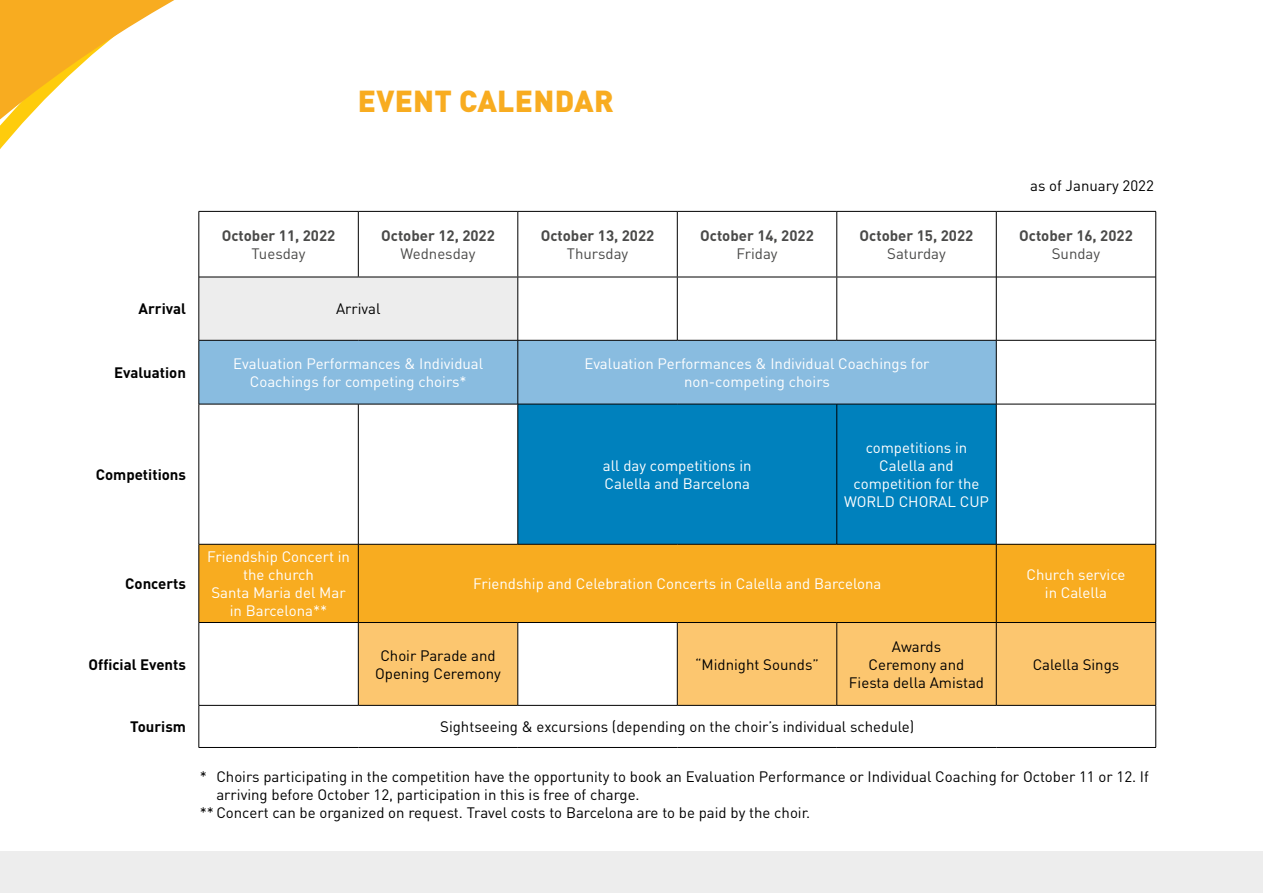
<style>
.page{position:relative;width:1263px;height:893px;background:#fff}
.page>*{position:absolute;margin:0;border:0;box-sizing:border-box;transform-origin:0 0}
.t1{font:900 30px "DIN Pro";letter-spacing:.01em;color:#f8ac20}
.t2{font:15px/18px "DIN Pro";color:#000;text-align:center}
.t3{font:15px/18px "DIN Pro";color:#fff;text-align:center}
.t4{font:700 15px "DIN Pro";color:#4a4a49}
.t5{font:700 15px "DIN Pro";color:#000}
.t6{font:15px "DIN Pro";color:#4a4a49}
</style>
<div class="page">
<div style="left:0;top:851px;width:1263px;height:42px;background:#ededed"></div>
<svg style="left:0;top:0;width:174px;height:149px"></svg>
<svg style="left:200px;top:212px;width:955px;height:493px"></svg>
<div style="left:199px;top:277px;width:319px;height:63px;background:#ededed"></div>
<div style="left:200px;top:341px;width:796px;height:63px;background:#89bce0"></div>
<div style="left:518px;top:405px;width:478px;height:139px;background:#0081bd"></div>
<div style="left:200px;top:545px;width:796px;height:77px;background:#f8ac20"></div>
<div style="left:996px;top:544px;width:160px;height:78px;background:#f8ac20"></div>
<svg style="left:359px;top:623px;width:796px;height:82px;fill:#fcc66f"></svg>
<hr style="left:199px;top:211px;width:159px;height:1px;background:#000">
<hr style="left:199px;top:212px;width:1px;height:65px;background:#000">
<hr style="left:358px;top:211px;width:160px;height:1px;background:#000">
<hr style="left:358px;top:212px;width:1px;height:65px;background:#000">
<hr style="left:518px;top:211px;width:159px;height:1px;background:#000">
<hr style="left:517px;top:212px;width:1px;height:65px;background:#000">
<hr style="left:199px;top:277px;width:1px;height:63px;background:#000">
<hr style="left:517px;top:277px;width:1px;height:63px;background:#000">
<hr style="left:677px;top:277px;width:1px;height:63px;background:#000">
<hr style="left:836px;top:277px;width:1px;height:63px;background:#000">
<hr style="left:1155px;top:277px;width:1px;height:63px;background:#000">
<hr style="left:199px;top:340px;width:159px;height:1px;background:#000">
<hr style="left:199px;top:340px;width:1px;height:64px;background:#000">
<hr style="left:358px;top:340px;width:160px;height:1px;background:#000">
<hr style="left:518px;top:340px;width:159px;height:1px;background:#000">
<hr style="left:517px;top:340px;width:1px;height:64px;background:#000">
<hr style="left:677px;top:340px;width:160px;height:1px;background:#000">
<hr style="left:837px;top:340px;width:159px;height:1px;background:#000">
<hr style="left:996px;top:340px;width:160px;height:1px;background:#000">
<hr style="left:1155px;top:340px;width:1px;height:64px;background:#000">
<hr style="left:199px;top:404px;width:159px;height:1px;background:#000">
<hr style="left:199px;top:404px;width:1px;height:140px;background:#000">
<hr style="left:358px;top:404px;width:160px;height:1px;background:#000">
<hr style="left:358px;top:404px;width:1px;height:140px;background:#000">
<hr style="left:518px;top:404px;width:159px;height:1px;background:#000">
<hr style="left:517px;top:404px;width:1px;height:140px;background:#000">
<hr style="left:677px;top:404px;width:160px;height:1px;background:#000">
<hr style="left:837px;top:404px;width:159px;height:1px;background:#000">
<hr style="left:836px;top:404px;width:1px;height:140px;background:#000">
<hr style="left:996px;top:404px;width:160px;height:1px;background:#000">
<hr style="left:1155px;top:404px;width:1px;height:140px;background:#000">
<hr style="left:199px;top:544px;width:159px;height:1px;background:#000">
<hr style="left:199px;top:544px;width:1px;height:78px;background:#000">
<hr style="left:358px;top:544px;width:160px;height:1px;background:#000">
<hr style="left:358px;top:544px;width:1px;height:78px;background:#000">
<hr style="left:518px;top:544px;width:159px;height:1px;background:#000">
<hr style="left:677px;top:544px;width:160px;height:1px;background:#000">
<hr style="left:837px;top:544px;width:159px;height:1px;background:#000">
<hr style="left:996px;top:544px;width:160px;height:1px;background:#000">
<hr style="left:1155px;top:544px;width:1px;height:78px;background:#000">
<hr style="left:199px;top:622px;width:159px;height:1px;background:#000">
<hr style="left:199px;top:623px;width:1px;height:82px;background:#000">
<hr style="left:358px;top:622px;width:160px;height:1px;background:#000">
<hr style="left:358px;top:623px;width:1px;height:82px;background:#000">
<hr style="left:518px;top:622px;width:159px;height:1px;background:#000">
<hr style="left:517px;top:623px;width:1px;height:82px;background:#000">
<hr style="left:677px;top:622px;width:160px;height:1px;background:#000">
<hr style="left:677px;top:623px;width:1px;height:82px;background:#000">
<hr style="left:837px;top:622px;width:159px;height:1px;background:#000">
<hr style="left:836px;top:623px;width:1px;height:82px;background:#000">
<hr style="left:996px;top:622px;width:160px;height:1px;background:#000">
<hr style="left:1155px;top:623px;width:1px;height:82px;background:#000">
<hr style="left:199px;top:705px;width:159px;height:1px;background:#000">
<hr style="left:199px;top:705px;width:1px;height:42px;background:#000">
<hr style="left:358px;top:705px;width:160px;height:1px;background:#000">
<hr style="left:518px;top:705px;width:159px;height:1px;background:#000">
<hr style="left:677px;top:705px;width:160px;height:1px;background:#000">
<hr style="left:837px;top:705px;width:159px;height:1px;background:#000">
<hr style="left:996px;top:705px;width:160px;height:1px;background:#000">
<hr style="left:1155px;top:705px;width:1px;height:42px;background:#000">
<hr style="left:199px;top:747px;width:159px;height:1px;background:#000">
<hr style="left:358px;top:747px;width:160px;height:1px;background:#000">
<hr style="left:518px;top:747px;width:159px;height:1px;background:#000">
<hr style="left:677px;top:747px;width:160px;height:1px;background:#000">
<hr style="left:837px;top:747px;width:159px;height:1px;background:#000">
<hr style="left:996px;top:747px;width:160px;height:1px;background:#000">
<hr style="left:677px;top:212px;width:1px;height:65px;background:#000">
<hr style="left:836px;top:212px;width:1px;height:65px;background:#000">
<hr style="left:996px;top:211px;width:160px;height:1px;background:#000">
<hr style="left:1155px;top:212px;width:1px;height:65px;background:#000">
<hr style="left:837px;top:211px;width:159px;height:1px;background:#000">
<hr style="left:677px;top:211px;width:160px;height:1px;background:#000">
<hr style="left:199px;top:277px;width:159px;height:1px;background:#000">
<hr style="left:358px;top:277px;width:160px;height:1px;background:#000">
<hr style="left:518px;top:277px;width:159px;height:1px;background:#000">
<hr style="left:677px;top:277px;width:160px;height:1px;background:#000">
<hr style="left:837px;top:277px;width:159px;height:1px;background:#000">
<hr style="left:996px;top:277px;width:159px;height:1px;background:#000">
<hr style="left:996px;top:212px;width:1px;height:65px;background:#000">
<hr style="left:996px;top:340px;width:1px;height:64px;background:#000">
<hr style="left:996px;top:404px;width:1px;height:140px;background:#000">
<hr style="left:996px;top:544px;width:1px;height:78px;background:#000">
<hr style="left:996px;top:277px;width:1px;height:63px;background:#000">
<hr style="left:996px;top:623px;width:1px;height:82px;background:#000">
<h1 class="t1" style="left:358px;top:81px;width:257px">EVENT CALENDAR</h1>
<p class="t4" style="left:222px;top:225px;width:115px">October 11, 2022</p>
<p class="t6" style="left:252px;top:243px;width:55px">Tuesday</p>
<p class="t4" style="left:381px;top:225px;width:115px">October 12, 2022</p>
<p class="t6" style="left:401px;top:243px;width:76px">Wednesday</p>
<p class="t4" style="left:541px;top:225px;width:115px">October 13, 2022</p>
<p class="t6" style="left:567px;top:243px;width:63px">Thursday</p>
<p class="t5" style="left:139px;top:299px;width:49px">Arrival</p>
<p class="t2" style="left:336px;top:299px;width:46px">Arrival</p>
<p class="t4" style="left:700px;top:225px;width:115px">October 14, 2022</p>
<p class="t6" style="left:736px;top:243px;width:43px">Friday</p>
<p class="t4" style="left:860px;top:225px;width:115px">October 15, 2022</p>
<p class="t6" style="left:887px;top:243px;width:60px">Saturday</p>
<p class="t5" style="left:114px;top:362px;width:73px">Evaluation</p>
<p class="t3" style="left:233px;top:354px;width:252px">Evaluation Performances &amp; Individual<br>Coachings for competing choirs*</p>
<p class="t3" style="left:584px;top:354px;width:347px">Evaluation Performances &amp; Individual Coachings for non-competing choirs</p>
<p class="t5" style="left:96px;top:464px;width:92px">Competitions</p>
<p class="t3" style="left:603px;top:456px;width:150px;text-align:left">all day competitions in<br>Calella and Barcelona</p>
<p class="t3" style="left:844px;top:438px;width:147px">competitions in<br>Calella and competition for the<br>WORLD CHORAL CUP</p>
<p class="t2" style="left:1030px;top:176px;width:125px">as of January 2022</p>
<p class="t4" style="left:1019px;top:225px;width:115px">October 16, 2022</p>
<p class="t6" style="left:1052px;top:243px;width:50px">Sunday</p>
<p class="t5" style="left:125px;top:573px;width:62px">Concerts</p>
<p class="t3" style="left:207px;top:547px;width:144px">Friendship Concert in the church<br>Santa Maria del Mar in Barcelona**</p>
<p class="t3" style="left:473px;top:574px;width:410px">Friendship and Celebration Concerts in Calella and Barcelona</p>
<p class="t3" style="left:1026px;top:565px;width:101px">Church service in Calella</p>
<p class="t5" style="left:89px;top:654px;width:99px">Official Events</p>
<p class="t2" style="left:375px;top:646px;width:127px">Choir Parade and<br>Opening Ceremony</p>
<p class="t2" style="left:695px;top:655px;width:125px">“Midnight Sounds”</p>
<p class="t2" style="left:849px;top:637px;width:137px">Awards<br>Ceremony and<br>Fiesta della Amistad</p>
<p class="t5" style="left:130px;top:716px;width:57px">Tourism</p>
<p class="t2" style="left:440px;top:717px;width:476px">Sightseeing &amp; excursions (depending on the choir’s individual schedule)</p>
<p class="t2" style="left:1033px;top:655px;width:88px">Calella Sings</p>
<p class="t2" style="left:200px;top:767px;width:950px">* Choirs participating in the competition have the opportunity to book an Evaluation Performance or Individual Coaching for October 11 or 12. If</p>
<p class="t2" style="left:216px;top:785px;width:425px">arriving before October 12, participation in this is free of charge.</p>
<p class="t2" style="left:200px;top:803px;width:612px">**Concert can be organized on request. Travel costs to Barcelona are to be paid by the choir.</p>
</div>
